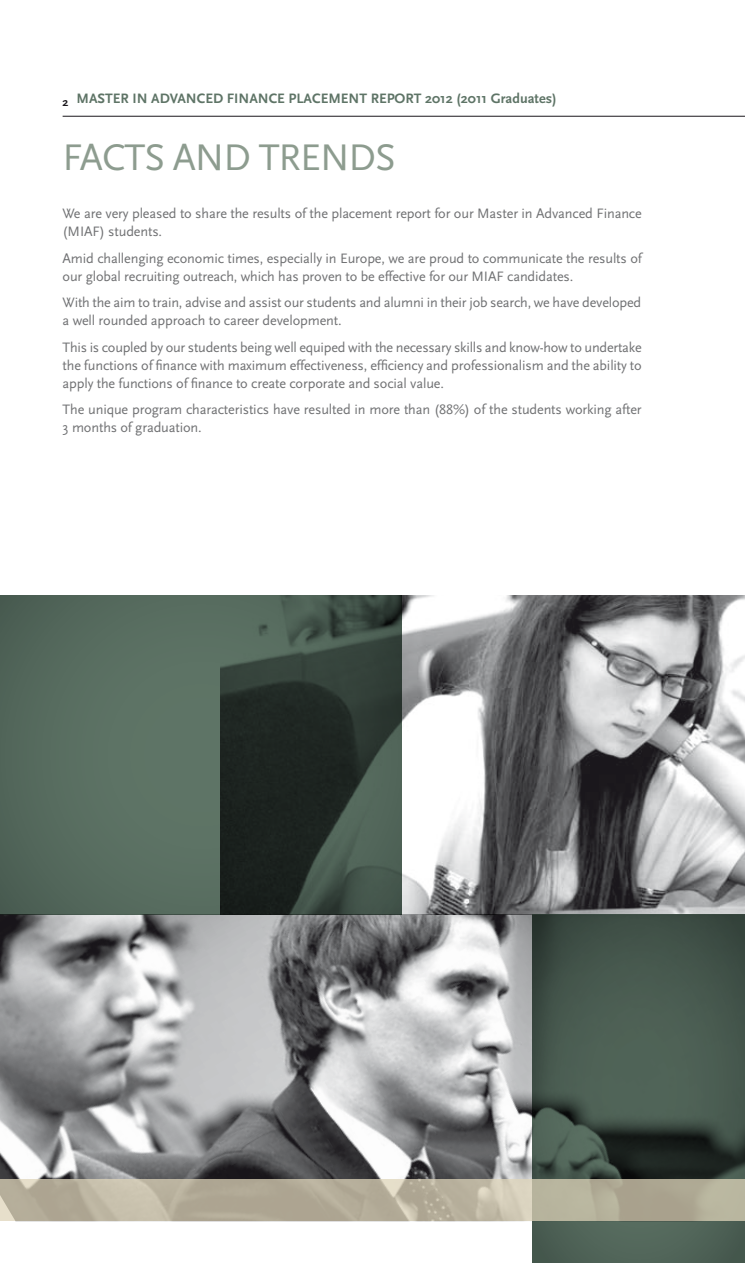
<style>
.page{position:relative;width:745px;height:1263px;background:#fff}
.page>*{position:absolute;margin:0;border:0;box-sizing:border-box;transform-origin:0 0}
.t1{font:38.7px "Scala Sans";letter-spacing:-.025em;color:#8d9c8f}
.t2{font:14.25px/18px "Scala Sans";letter-spacing:-.01em;color:#707173}
.t3{font:700 14.25px "Scala Sans";color:#5e7466}
.t4{font:700 12px "Scala Sans";color:#1a171c}
</style>
<div class="page">
<hr style="left:63px;top:116px;width:681px;height:1px;background:#1a171c">
<div style="left:0;top:595px;width:401px;height:319px;background:#596e61"></div>
<img style="left:220px;top:595px;width:524px;height:319px">
<div style="left:532px;top:914px;width:212px;height:349px;background:#506458"></div>
<img style="left:0;top:914px;width:744px;height:265px">
<svg style="left:0;top:1179px;width:744px;height:42px;background:#b7b09c"></svg>
<p class="t3" style="left:77px;top:90px;width:481px">MASTER IN ADVANCED FINANCE PLACEMENT REPORT 2012 (2011 Graduates)</p>
<p class="t4" style="left:63px;top:95px;width:7px">2</p>
<h1 class="t1" style="left:63px;top:135px;width:334px">FACTS AND TRENDS</h1>
<p class="t2" style="left:63px;top:205px;width:580px">We are very pleased to share the results of the placement report for our Master in Advanced Finance (MIAF) students.</p>
<p class="t2" style="left:63px;top:249px;width:580px">Amid challenging economic times, especially in Europe, we are proud to communicate the results of our global recruiting outreach, which has proven to be effective for our MIAF candidates.</p>
<p class="t2" style="left:63px;top:294px;width:579px">With the aim to train, advise and assist our students and alumni in their job search, we have developed a well rounded approach to career development.</p>
<p class="t2" style="left:63px;top:338px;width:580px;text-align:justify">This is coupled by our students being well equiped with the necessary skills and know-how to undertake the functions of finance with maximum effectiveness, efficiency and professionalism and the ability to apply the functions of finance to create corporate and social value.</p>
<p class="t2" style="left:63px;top:401px;width:580px">The unique program characteristics have resulted in more than (88%) of the students working after<br>3 months of graduation.</p>
</div>
